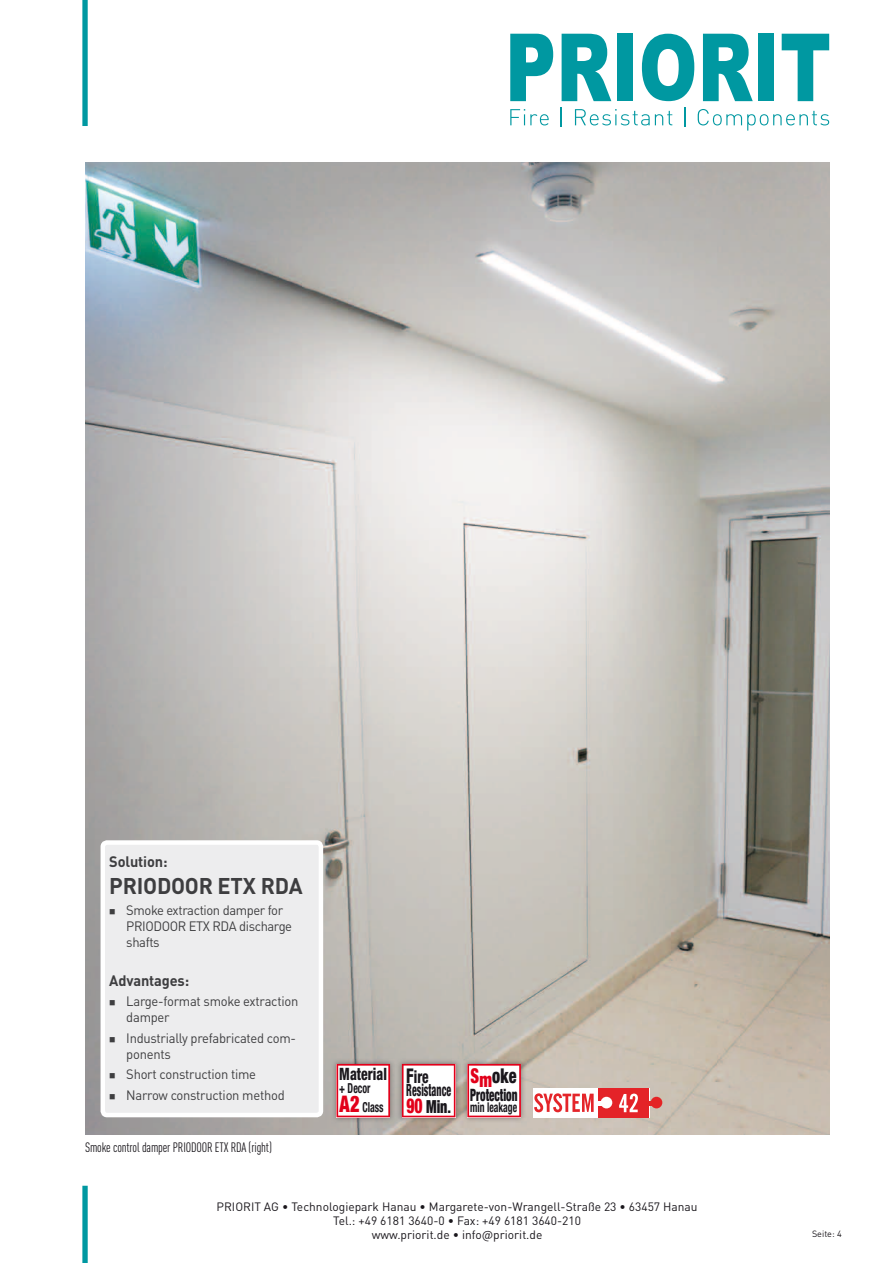
<style>
.page{position:relative;width:893px;height:1263px;background:#fff}
.page>*{position:absolute;margin:0;border:0;box-sizing:border-box;transform-origin:0 0}
.t1{font:700 22.5px "DINOT";letter-spacing:-.01em;color:#3e3e40}
.t2{font:900 condensed 20.4px "Helvetica Neue LT Std";letter-spacing:.01em;color:#1a171c;scale:.79 1}
.t3{font:900 condensed 18px "Helvetica Neue LT Std";color:#1a171c;scale:.78 1}
.t4{font:800 condensed 17.55px "Helvetica Neue LT Std";color:#1a171c;scale:.77 1}
.t5{font:800 condensed 17.1px "Helvetica Neue LT Std";color:#1a171c;scale:.58 1}
.t6{font:900 condensed 17.1px "Helvetica Neue LT Std";color:#1a171c;scale:.65 1}
.t7{font:800 condensed 16.95px "Helvetica Neue LT Std";color:#1a171c;scale:.81 1}
.t8{font:700 15px "DINOT";letter-spacing:-.01em;color:#3e3e40}
.t9{font:700 condensed 13.8px/19.4px "Helvetica Neue LT Std";color:#1a171c;scale:.72 1}
.t10{font:13.5px/16.2px "DINOT";letter-spacing:-.02em;color:#3e3e40;scale:.96 1}
.t11{font:condensed 13.5px "DINOT";letter-spacing:-.01em;color:#1a171c;scale:.96 1}
.t12{font:700 condensed 13.5px "Helvetica Neue LT Std";color:#1a171c;scale:.71 1}
.t13{font:12px/14.4px "DINOT";color:#1a171c;text-align:center}
.t14{font:9px "DINOT";color:#1a171c}
.s1{font-weight:900;font-size:22.95px;color:#e2001a}
.s2{font-weight:900;font-size:20.55px;color:#e2001a}
.s3{font-size:20.4px}
.s4{font-size:12.75px}
.s5{color:#e2001a}
</style>
<div class="page">
<div style="left:82px;top:0;width:6px;height:126px;background:#0098a1"></div>
<div style="left:82px;top:1186px;width:6px;height:77px;background:#0098a1"></div>
<svg style="left:510px;top:34px;width:43px;height:67px"></svg>
<svg style="left:562px;top:34px;width:49px;height:67px"></svg>
<div style="left:617px;top:34px;width:16px;height:67px;background:#0098a1"></div>
<svg style="left:642px;top:34px;width:52px;height:67px"></svg>
<svg style="left:703px;top:34px;width:50px;height:67px"></svg>
<div style="left:758px;top:34px;width:16px;height:67px;background:#0098a1"></div>
<svg style="left:782px;top:34px;width:47px;height:67px"></svg>
<svg style="left:510px;top:109px;width:39px;height:16px"></svg>
<svg style="left:561px;top:107px;width:1px;height:20px"></svg>
<svg style="left:575px;top:109px;width:97px;height:16px"></svg>
<svg style="left:684px;top:107px;width:1px;height:20px"></svg>
<svg style="left:698px;top:109px;width:131px;height:22px"></svg>
<img style="left:85px;top:162px;width:744px;height:972px">
<div style="left:331px;top:1058px;width:65px;height:65px;background:#1a171c;opacity:.4"></div>
<svg style="left:336px;top:1064px;width:54px;height:53px"></svg>
<div style="left:396px;top:1058px;width:65px;height:65px;background:#1a171c;opacity:.4"></div>
<svg style="left:402px;top:1064px;width:53px;height:53px"></svg>
<div style="left:462px;top:1058px;width:65px;height:65px;background:#1a171c;opacity:.4"></div>
<svg style="left:467px;top:1064px;width:54px;height:53px"></svg>
<div style="left:533px;top:1088px;width:116px;height:29px;background:#fff"></div>
<div style="left:598px;top:1088px;width:51px;height:29px;background:#e42328"></div>
<svg style="left:619px;top:1093px;width:19px;height:19px"></svg>
<div style="left:651px;top:1097px;width:11px;height:11px;background:#e42325;border-radius:50%"></div>
<div style="left:601px;top:1097px;width:11px;height:11px;background:#fff;border-radius:50%"></div>
<svg style="left:534px;top:1093px;width:69px;height:19px"></svg>
<div style="left:103px;top:842px;width:218px;height:273px;background:#ededee;border-radius:4px"></div>
<div style="left:101px;top:840px;width:222px;height:277px;border:4px solid #fff;border-radius:4px"></div>
<p class="t8" style="left:109px;top:852px;width:60px">Solution:</p>
<h1 class="t1" style="left:109px;top:871px;width:195px">PRIODOOR ETX RDA</h1>
<p class="t10" style="left:126px;top:902px;width:174px">Smoke extraction damper for<br>PRIODOOR ETX RDA discharge shafts</p>
<p class="t8" style="left:109px;top:970px;width:81px">Advantages:</p>
<p class="t10" style="left:126px;top:993px;width:181px">Large-format smoke extraction damper</p>
<p class="t10" style="left:126px;top:1029px;width:178px">Industrially prefabricated com&shy;ponents</p>
<p class="t10" style="left:126px;top:1064px;width:167px;line-height:20.4px">Short construction time<br>Narrow construction method</p>
<p class="t11" style="left:85px;top:1139px;width:196px">Smoke control damper PRIODOOR ETX RDA (right)</p>
<p class="t7" style="left:339px;top:1063px;width:60px">Material</p>
<p class="t9" style="left:339px;top:1078px;width:117px">+ Decor<br><span class="s1">A2</span> Class <span class="s2">90</span></p>
<p class="t4" style="left:406px;top:1065px;width:31px"><span class="s3">F</span>ire</p>
<p class="t5" style="left:406px;top:1079px;width:79px">Resistance</p>
<h3 class="t3" style="left:426px;top:1095px;width:34px">Min<span class="s4">.</span></h3>
<h2 class="t2" style="left:471px;top:1063px;width:60px"><span class="s5">Sm</span>oke</h2>
<p class="t6" style="left:470px;top:1084px;width:74px">Protection</p>
<p class="t12" style="left:470px;top:1099px;width:68px">min leakage</p>
<p class="t13" style="left:217px;top:1199px;width:483px">PRIORIT AG • Technologiepark Hanau • Margarete-von-Wrangell-Straße 23 • 63457 Hanau<br>Tel.: +49 6181 3640-0 • Fax: +49 6181 3640-210<br>www.priorit.de • info@priorit.de</p>
<p class="t14" style="left:812px;top:1228px;width:31px">Seite: 4</p>
</div>
